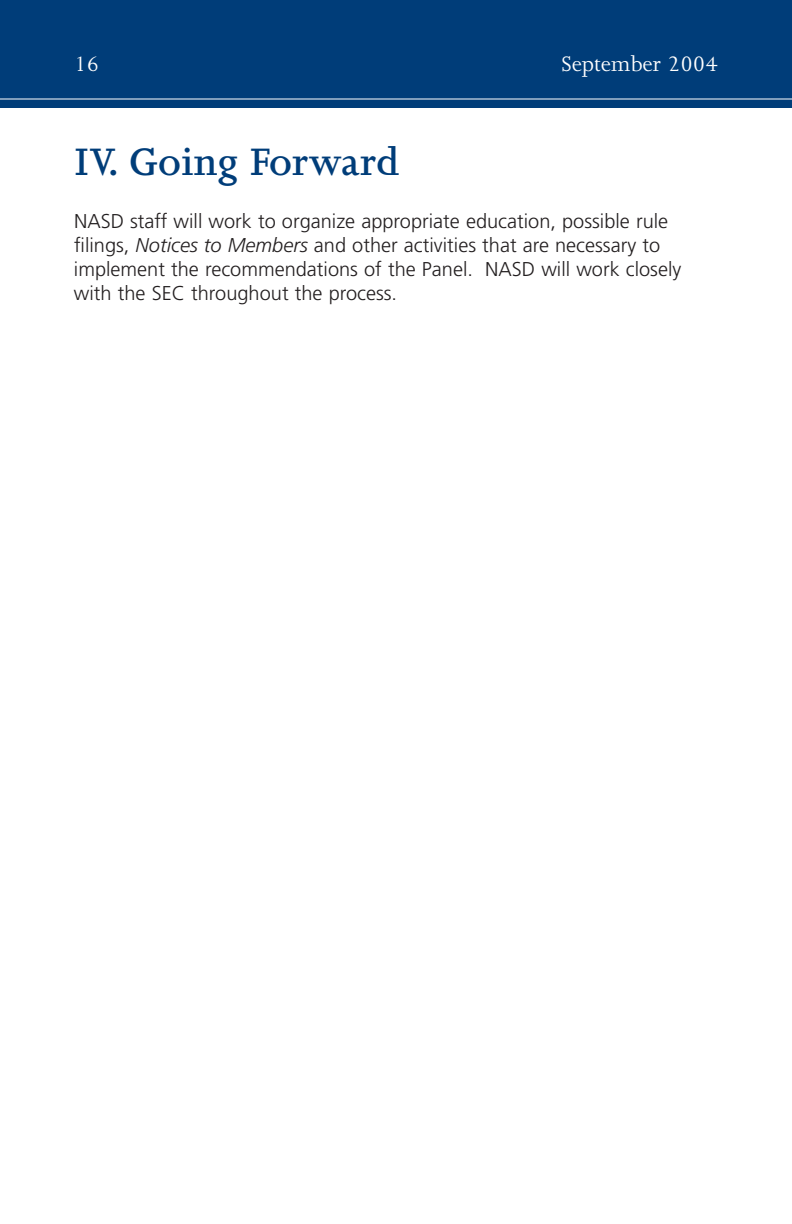
<style>
.page{position:relative;width:792px;height:1224px;background:#fff}
.page>*{position:absolute;margin:0;border:0;box-sizing:border-box;transform-origin:0 0}
.t1{font:600 44px "Joanna";color:#003d79}
.t2{font:24px "Joanna";color:#fff}
.t3{font:300 20px/24px "Frutiger";color:#231f20}
.s1{font-style:italic}
</style>
<div class="page">
<div style="left:0;top:0;width:792px;height:108px;background:#003d79"></div>
<p class="t2" style="left:74px;top:55px;width:27px">16</p>
<p class="t2" style="left:562px;top:55px;width:158px">September 2004</p>
<h1 class="t1" style="left:74px;top:146px;width:327px">IV. Going Forward</h1>
<p class="t3" style="left:74px;top:210px;width:609px">NASD staff will work to organize appropriate education, possible rule filings, <span class="s1">Notices to Members</span> and other activities that are necessary to implement the recommendations of the Panel. NASD will work closely with the SEC throughout the process.</p>
</div>
